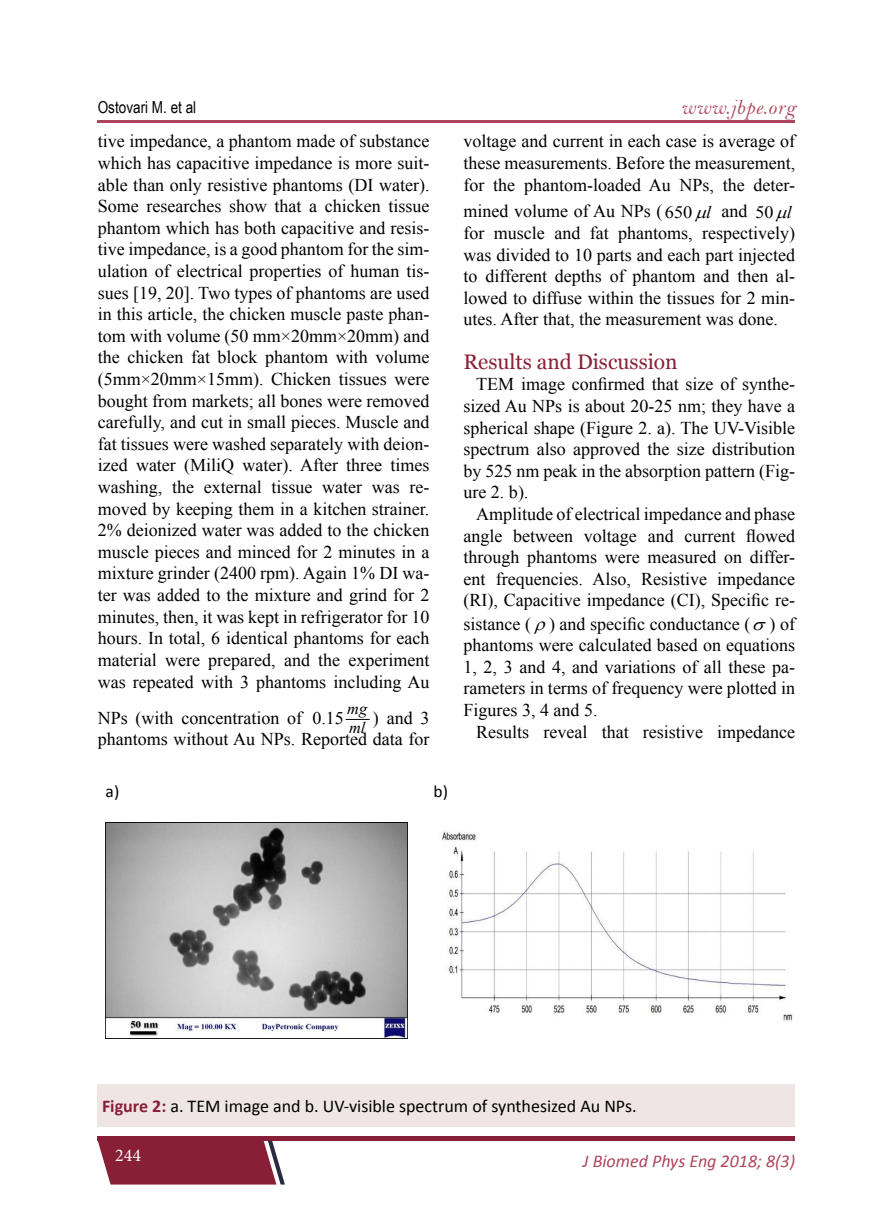
<style>
.page{position:relative;width:893px;height:1212px;background:#fff}
.page>*{position:absolute;margin:0;border:0;box-sizing:border-box;transform-origin:0 0}
.t1{font:21px "Georgia";color:#891f36}
.t2{font:21px "Bell MT Italic";letter-spacing:.03em;color:#ad465c}
.t3{font:18px/21.6px "Times New Roman";color:#000;text-align:justify}
.t4{font:18px "Calibri";color:#000}
.t5{font:italic 18px "Calibri";color:#ad465c}
.t6{font:18px "Minion Pro";color:#fff}
.t7{font:17.1px "Calibri";color:#000}
.t8{font:16.5px "Arial Narrow";color:#000}
.t9{font:italic 16.2px/18.3px "Times New Roman";color:#000}
.s1{font-size:17.85px}
.s2{font-size:17.4px}
.s3{font-style:italic;font-size:17.4px}
.s4{font-weight:700;color:#891f36}
</style>
<div class="page">
<div style="left:98px;top:1136px;width:697px;height:5px;background:#891f36"></div>
<svg style="left:98px;top:1141px;width:187px;height:43px;background:#913348"></svg>
<hr style="left:98px;top:120px;width:697px;height:2px;background:#ad465c">
<svg style="left:346px;top:719px;width:23px;height:1px"></svg>
<div style="left:98px;top:1084px;width:697px;height:43px;background:#f0e5e5"></div>
<img style="left:106px;top:822px;width:301px;height:216px">
<img style="left:442px;top:832px;width:351px;height:189px">
<p class="t8" style="left:98px;top:96px;width:100px">Ostovari M. et al</p>
<p class="t2" style="left:681px;top:94px;width:116px">www.jbpe.org</p>
<p class="t3" style="left:98px;top:130px;width:333px">tive impedance, a phantom made of substance which has capacitive impedance is more suit&shy;able than only resistive phantoms (DI water).<br>Some researches show that a chicken tissue phantom which has both capacitive and resis&shy;tive impedance, is a good phantom for the sim&shy;ulation of electrical properties of human tis&shy;sues [19, 20]. Two types of phantoms are used in this article, the chicken muscle paste phan&shy;tom with volume (50 mm×20mm×20mm) and the chicken fat block phantom with volume (5mm×20mm×15mm). Chicken tissues were bought from markets; all bones were removed carefully, and cut in small pieces. Muscle and fat tissues were washed separately with deion&shy;ized water (MiliQ water). After three times washing, the external tissue water was re&shy;moved by keeping them in a kitchen strainer.<br>2% deionized water was added to the chicken muscle pieces and minced for 2 minutes in a mixture grinder (2400 rpm). Again 1% DI wa&shy;ter was added to the mixture and grind for 2 minutes, then, it was kept in refrigerator for 10 hours. In total, 6 identical phantoms for each material were prepared, and the experiment was repeated with 3 phantoms including Au</p>
<p class="t3" style="left:98px;top:707px;width:248px">NPs (with concentration of <span class="s1">0.15</span></p>
<p class="t9" style="left:347px;top:699px;width:21px">mg ml</p>
<p class="t3" style="left:463px;top:130px;width:333px">voltage and current in each case is average of these measurements. Before the measurement, for the phantom-loaded Au NPs, the deter-</p>
<p class="t3" style="left:463px;top:200px;width:333px;text-align:left">mined volume of Au NPs ( <span class="s2">650</span> <span class="s3">l</span> and <span class="s2">50</span> <span class="s3">l </span>for muscle and fat phantoms, respectively) was divided to 10 parts and each part injected to different depths of phantom and then al&shy;lowed to diffuse within the tissues for 2 min&shy;utes. After that, the measurement was done.</p>
<p class="t1" style="left:463px;top:349px;width:216px">Results and Discussion</p>
<p class="t3" style="left:463px;top:373px;width:333px;text-indent:13px">TEM image confirmed that size of synthe&shy;sized Au NPs is about 20-25 nm; they have a spherical shape (Figure 2. a). The UV-Visible spectrum also approved the size distribution by 525 nm peak in the absorption pattern (Fig&shy;ure 2. b).</p>
<p class="t3" style="left:463px;top:503px;width:333px;text-indent:13px">Amplitude of electrical impedance and phase angle between voltage and current flowed through phantoms were measured on differ&shy;ent frequencies. Also, Resistive impedance (RI), Capacitive impedance (CI), Specific re-</p>
<p class="t3" style="left:463px;top:612px;width:333px">sistance ( ) and specific conductance ( ) of phantoms were calculated based on equations 1, 2, 3 and 4, and variations of all these pa&shy;rameters in terms of frequency were plotted in Figures 3, 4 and 5.</p>
<p class="t3" style="left:476px;top:720px;width:320px">Results reveal that resistive impedance</p>
<p class="t3" style="left:98px;top:707px;width:333px;text-align:right">) and 3<br>phantoms without Au NPs. Reported data for</p>
<p class="t7" style="left:106px;top:780px;width:15px">a)</p>
<p class="t7" style="left:434px;top:780px;width:16px">b)</p>
<p class="t4" style="left:102px;top:1095px;width:536px"><span class="s4">Figure 2:</span> a. TEM image and b. UV-visible spectrum of synthesized Au NPs.</p>
<p class="t6" style="left:115px;top:1143px;width:27px">244</p>
<p class="t5" style="left:583px;top:1148px;width:214px">J Biomed Phys Eng 2018; 8(3)</p>
</div>
